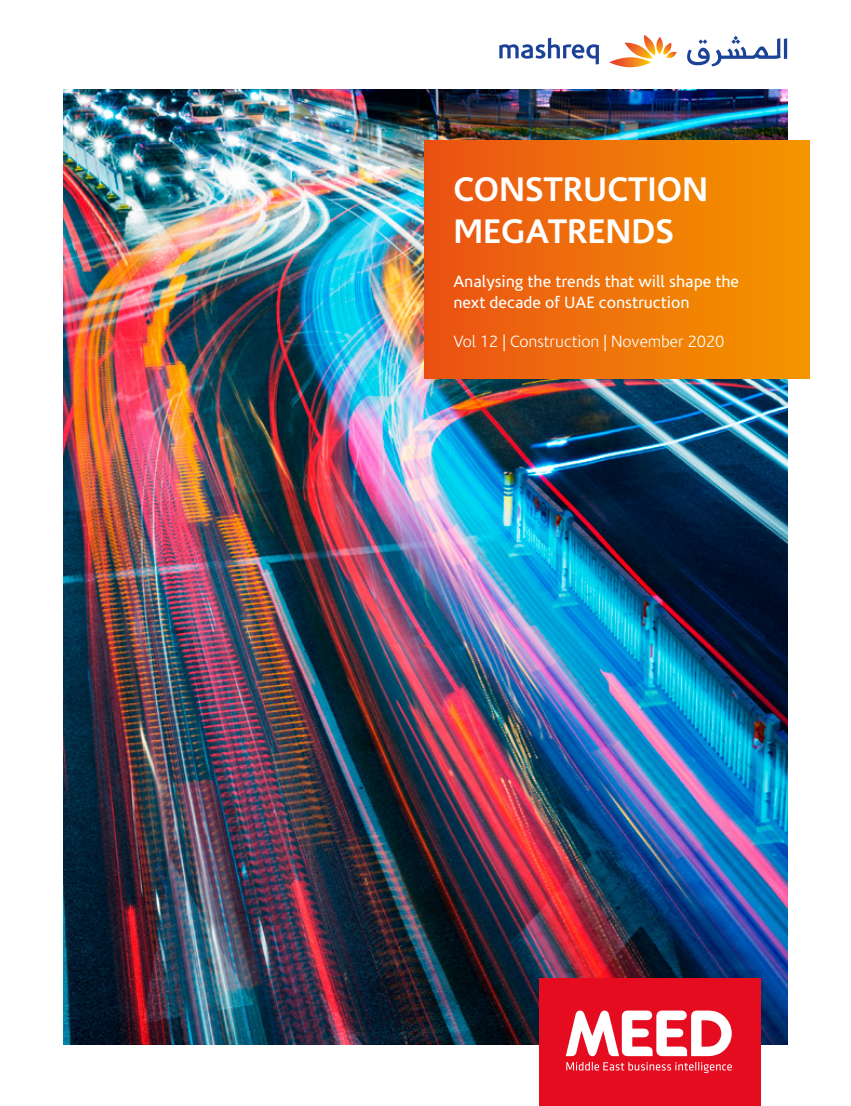
<style>
.page{position:relative;width:851px;height:1106px;background:#fff}
.page>*{position:absolute;margin:0;border:0;box-sizing:border-box;transform-origin:0 0}
.t1{font:700 34.5px/42px "Corisande";color:#fff}
.t2{font:16.5px/21px "Corisande";color:#fff}
.t3{font:300 16.5px "Corisande";color:#fff}
</style>
<div class="page">
<img style="left:64px;top:89px;width:723px;height:955px">
<div style="left:424px;top:141px;width:385px;height:237px;background:linear-gradient(to right,#ea5115,#f49700)"></div>
<div style="left:539px;top:978px;width:221px;height:128px;background:#e60c20"></div>
<svg style="left:565px;top:1010px;width:166px;height:62px"></svg>
<svg style="left:499px;top:38px;width:100px;height:26px"></svg>
<svg style="left:609px;top:35px;width:67px;height:32px"></svg>
<svg style="left:687px;top:36px;width:100px;height:30px"></svg>
<h1 class="t1" style="left:453px;top:169px;width:256px">CONSTRUCTION<br>MEGATRENDS</h1>
<p class="t2" style="left:453px;top:271px;width:287px">Analysing the trends that will shape the next decade of UAE construction</p>
<p class="t3" style="left:453px;top:332px;width:272px">Vol 12 | Construction | November 2020</p>
</div>
